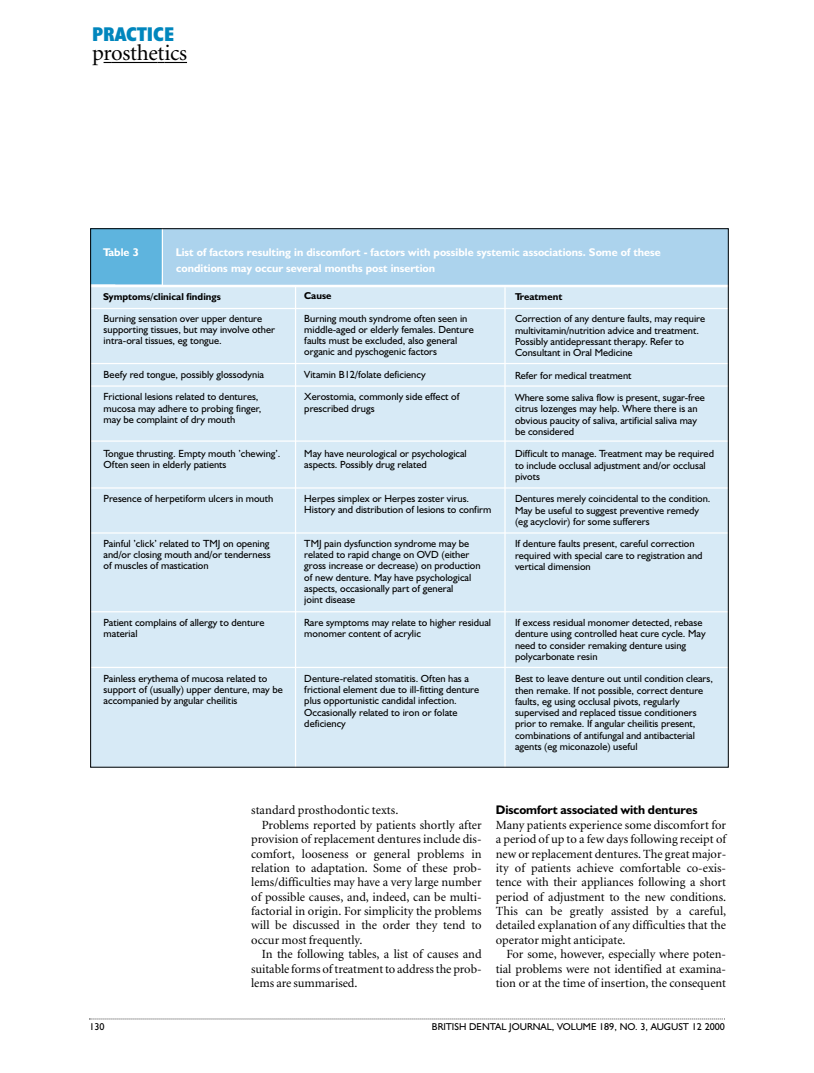
<style>
.page{position:relative;width:814px;height:1073px;background:#fff}
.page>*{position:absolute;margin:0;border:0;box-sizing:border-box;transform-origin:0 0}
.t1{font:22.5px "Minion";letter-spacing:-.015em;color:#000}
.t2{font:700 condensed 20px "Humanist 521 BT Xtra";color:#0086bd}
.t3{font:12.5px/14.4px "Minion";color:#000;text-align:justify}
.t4{font:700 12.5px "Humanist 521 BT";letter-spacing:-.005em;color:#000}
.t5{font:700 11.25px "Humanist 521 BT";color:#fff}
.t6{font:10.38px/11.2px "Humanist 521 BT";color:#000}
.t7{font:10px "Humanist 521 BT";color:#000}
.t8{font:700 10px "Humanist 521 BT";color:#000}
</style>
<div class="page">
<svg style="left:89px;top:1018px;width:636px;height:1px"></svg>
<hr style="left:111px;top:62px;width:47px;height:1px;background:#000">
<svg style="left:158px;top:62px;width:29px;height:1px"></svg>
<div style="left:91px;top:229px;width:637px;height:538px;background:#d7eaf6"></div>
<div style="left:115px;top:230px;width:611px;height:55px;background:#acd3ed"></div>
<hr style="left:91px;top:285px;width:637px;height:2px;background:#fff">
<div style="left:92px;top:230px;width:70px;height:54px;background:#5eb4de"></div>
<hr style="left:295px;top:286px;width:1px;height:481px;background:#fff">
<hr style="left:91px;top:363px;width:637px;height:1px;background:#fff">
<hr style="left:504px;top:287px;width:1px;height:480px;background:#fff">
<hr style="left:91px;top:308px;width:637px;height:1px;background:#fff">
<hr style="left:91px;top:487px;width:637px;height:1px;background:#fff">
<hr style="left:91px;top:440px;width:637px;height:2px;background:#fff">
<hr style="left:162px;top:229px;width:1px;height:57px;background:#fff">
<hr style="left:91px;top:385px;width:637px;height:2px;background:#fff">
<hr style="left:91px;top:532px;width:637px;height:1px;background:#fff">
<hr style="left:91px;top:611px;width:637px;height:1px;background:#fff">
<hr style="left:91px;top:667px;width:637px;height:1px;background:#fff">
<h2 class="t2" style="left:92px;top:28px;width:84px">PRACTICE</h2>
<h1 class="t1" style="left:92px;top:44px;width:97px">prosthetics</h1>
<p class="t5" style="left:103px;top:248px;width:37px">Table 3</p>
<p class="t5" style="left:176px;top:248px;width:487px">List of factors resulting in discomfort - factors with possible systemic associations. Some of these</p>
<p class="t5" style="left:176px;top:264px;width:261px">conditions may occur several months post insertion</p>
<p class="t8" style="left:103px;top:293px;width:119px">Symptoms/clinical findings</p>
<p class="t6" style="left:104px;top:314px;width:173px">Burning sensation over upper denture supporting tissues, but may involve other intra-oral tissues, eg tongue.</p>
<p class="t6" style="left:104px;top:364px;width:162px;line-height:22.5px">Beefy red tongue, possibly glossodynia<br>Frictional lesions related to dentures,</p>
<p class="t6" style="left:104px;top:404px;width:159px">mucosa may adhere to probing finger, may be complaint of dry mouth</p>
<p class="t6" style="left:104px;top:449px;width:178px">Tongue thrusting. Empty mouth ’chewing’.<br>Often seen in elderly patients</p>
<p class="t6" style="left:104px;top:494px;width:171px">Presence of herpetiform ulcers in mouth</p>
<p class="t6" style="left:104px;top:539px;width:168px;text-align:justify">Painful ’click’ related to TMJ on opening and/or closing mouth and/or tenderness of muscles of mastication</p>
<p class="t6" style="left:104px;top:617px;width:162px">Patient complains of allergy to denture material</p>
<p class="t6" style="left:104px;top:674px;width:181px">Painless erythema of mucosa related to support of (usually) upper denture, may be accompanied by angular cheilitis</p>
<p class="t8" style="left:304px;top:292px;width:29px">Cause</p>
<p class="t6" style="left:304px;top:314px;width:171px">Burning mouth syndrome often seen in middle-aged or elderly females. Denture faults must be excluded, also general organic and pyschogenic factors</p>
<p class="t6" style="left:304px;top:364px;width:157px;line-height:22.5px">Vitamin B12/folate deficiency<br>Xerostomia, commonly side effect of</p>
<p class="t6" style="left:304px;top:404px;width:72px">prescribed drugs</p>
<p class="t6" style="left:304px;top:449px;width:164px">May have neurological or psychological aspects. Possibly drug related</p>
<p class="t6" style="left:304px;top:494px;width:188px">Herpes simplex or Herpes zoster virus.<br>History and distribution of lesions to confirm</p>
<p class="t6" style="left:304px;top:539px;width:178px">TMJ pain dysfunction syndrome may be related to rapid change on OVD (either gross increase or decrease) on production of new denture. May have psychological aspects, occasionally part of general<br>joint disease</p>
<p class="t6" style="left:304px;top:617px;width:188px">Rare symptoms may relate to higher residual monomer content of acrylic</p>
<p class="t6" style="left:304px;top:674px;width:176px">Denture-related stomatitis. Often has a frictional element due to ill-fitting denture plus opportunistic candidal infection.<br>Occasionally related to iron or folate deficiency</p>
<p class="t8" style="left:515px;top:293px;width:49px">Treatment</p>
<p class="t6" style="left:515px;top:314px;width:192px">Correction of any denture faults, may require multivitamin/nutrition advice and treatment.<br>Possibly antidepressant therapy. Refer to Consultant in Oral Medicine</p>
<p class="t6" style="left:515px;top:365px;width:191px;line-height:22.5px">Refer for medical treatment<br>Where some saliva flow is present, sugar-free</p>
<p class="t6" style="left:515px;top:404px;width:184px;text-align:justify">citrus lozenges may help. Where there is an obvious paucity of saliva, artificial saliva may be considered</p>
<p class="t6" style="left:515px;top:449px;width:201px">Difficult to manage. Treatment may be required to include occlusal adjustment and/or occlusal pivots</p>
<p class="t6" style="left:515px;top:494px;width:197px">Dentures merely coincidental to the condition.<br>May be useful to suggest preventive remedy (eg acyclovir) for some sufferers</p>
<p class="t6" style="left:515px;top:539px;width:189px">If denture faults present, careful correction required with special care to registration and vertical dimension</p>
<p class="t6" style="left:515px;top:618px;width:192px">If excess residual monomer detected, rebase denture using controlled heat cure cycle. May need to consider remaking denture using polycarbonate resin</p>
<p class="t6" style="left:515px;top:674px;width:199px">Best to leave denture out until condition clears, then remake. If not possible, correct denture faults, eg using occlusal pivots, regularly supervised and replaced tissue conditioners prior to remake. If angular cheilitis present, combinations of antifungal and antibacterial agents (eg miconazole) useful</p>
<p class="t3" style="left:251px;top:804px;width:149px">standard prosthodontic texts.</p>
<p class="t3" style="left:262px;top:818px;width:221px">Problems reported by patients shortly after</p>
<p class="t3" style="left:251px;top:833px;width:232px">provision of replacement dentures include dis-</p>
<p class="t3" style="left:251px;top:847px;width:232px">comfort, looseness or general problems in</p>
<p class="t3" style="left:251px;top:861px;width:232px">relation to adaptation. Some of these prob-</p>
<p class="t3" style="left:251px;top:876px;width:232px">lems/difficulties may have a very large number</p>
<p class="t3" style="left:251px;top:890px;width:232px">of possible causes, and, indeed, can be multi-</p>
<p class="t3" style="left:251px;top:904px;width:232px">factorial in origin. For simplicity the problems</p>
<p class="t3" style="left:251px;top:919px;width:232px">will be discussed in the order they tend to</p>
<p class="t3" style="left:251px;top:933px;width:113px">occur most frequently.</p>
<p class="t3" style="left:262px;top:948px;width:221px">In the following tables, a list of causes and</p>
<p class="t3" style="left:251px;top:962px;width:232px">suitable forms of treatment to address the prob-</p>
<p class="t3" style="left:251px;top:976px;width:108px">lems are summarised.</p>
<p class="t4" style="left:496px;top:805px;width:203px">Discomfort associated with dentures</p>
<p class="t3" style="left:496px;top:818px;width:232px">Many patients experience some discomfort for a period of up to a few days following receipt of new or replacement dentures. The great major&shy;ity of patients achieve comfortable co-exis&shy;tence with their appliances following a short period of adjustment to the new conditions.<br>This can be greatly assisted by a careful, detailed explanation of any difficulties that the operator might anticipate.</p>
<p class="t3" style="left:496px;top:948px;width:232px;text-indent:11px">For some, however, especially where poten&shy;tial problems were not identified at examina&shy;tion or at the time of insertion, the consequent</p>
<p class="t7" style="left:89px;top:1023px;width:17px">130</p>
<p class="t7" style="left:432px;top:1023px;width:294px">BRITISH DENTAL JOURNAL, VOLUME 189, NO. 3, AUGUST 12 2000</p>
</div>
